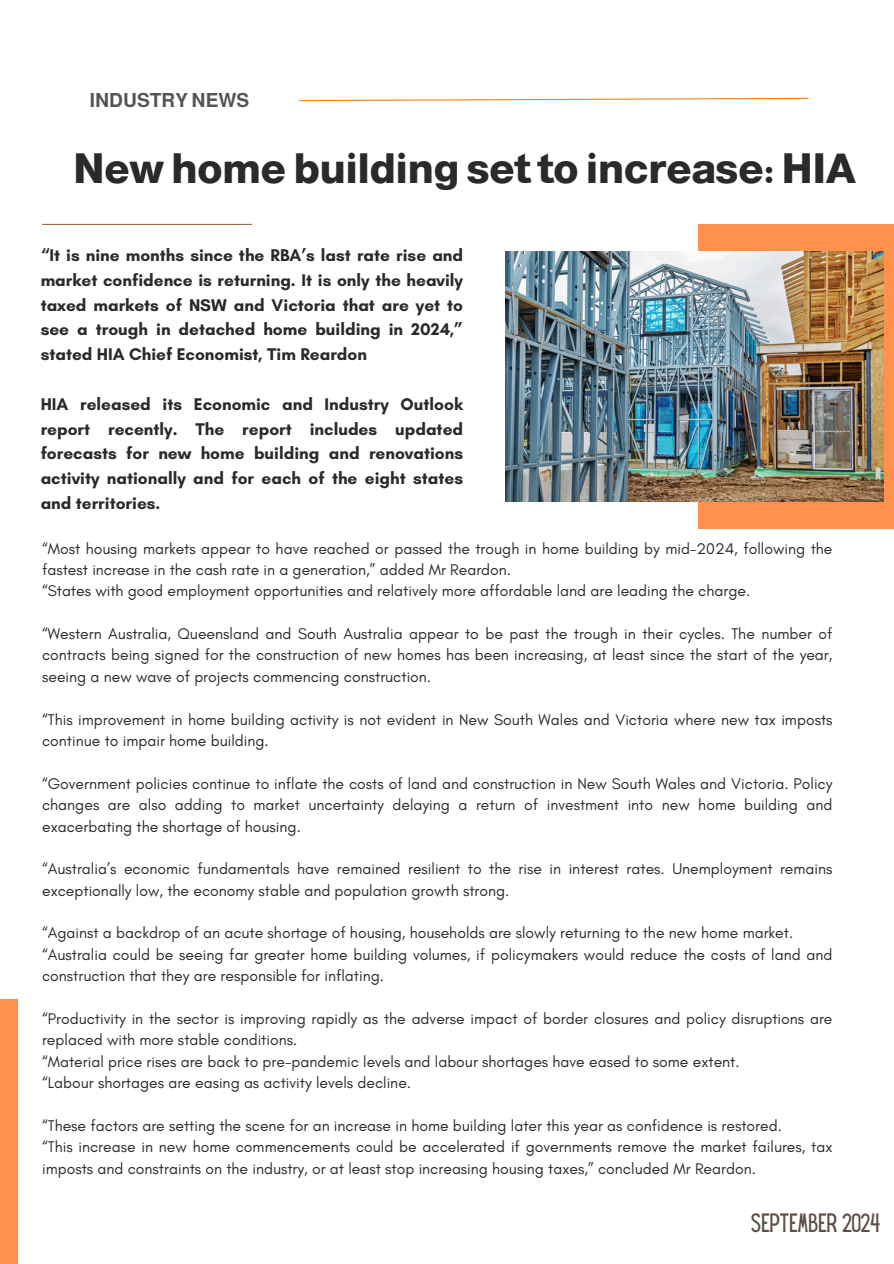
<style>
.page{position:relative;width:894px;height:1264px;background:#fff}
.page>*{position:absolute;margin:0;border:0;box-sizing:border-box;transform-origin:0 0}
.t1{font:800 41.25px "Almarai";color:#2b2a2a}
.t2{font:23.1px "Hey Gotcha";color:#5d4d46}
.t3{font:700 19.5px "Almarai";color:#545454}
.t4{font:700 17.25px/24.8px "Glacial Indifference";color:#2b2a2a;text-align:justify}
.t5{font:15.75px/21.3px "Glacial Indifference";color:#2b2a2a}
</style>
<div class="page">
<div style="left:698px;top:224px;width:195px;height:304px;background:#ff914d"></div>
<svg style="left:299px;top:97px;width:510px;height:5px"></svg>
<hr style="left:42px;top:224px;width:210px;height:1px;background:#9b6c46">
<div style="left:0;top:998px;width:18px;height:265px;background:#ff914d"></div>
<img style="left:505px;top:252px;width:377px;height:249px">
<h1 class="t3" style="left:89px;top:90px;width:161px">INDUSTRY NEWS</h1>
<h4 class="t1" style="left:73px;top:146px;width:783px">New home building set to increase: HIA</h4>
<h4 class="t4" style="left:41px;top:243px;width:424px">“It is nine months since the RBA’s last rate rise and market confidence is returning. It is only the heavily taxed markets of NSW and Victoria that are yet to see a trough in detached home building in 2024,” stated HIA Chief Economist, Tim Reardon</h4>
<p class="t4" style="left:41px;top:391px;width:424px">HIA released its Economic and Industry Outlook report recently. The report includes updated forecasts for new home building and renovations activity nationally and for each of the eight states and territories.</p>
<p class="t5" style="left:42px;top:537px;width:791px">“Most housing markets appear to have reached or passed the trough in home building by mid-2024, following the fastest increase in the cash rate in a generation,” added Mr Reardon.</p>
<p class="t5" style="left:42px;top:580px;width:709px">“States with good employment opportunities and relatively more affordable land are leading the charge.</p>
<p class="t5" style="left:42px;top:623px;width:791px;text-align:justify">“Western Australia, Queensland and South Australia appear to be past the trough in their cycles. The number of contracts being signed for the construction of new homes has been increasing, at least since the start of the year, seeing a new wave of projects commencing construction.</p>
<p class="t5" style="left:42px;top:708px;width:791px">“This improvement in home building activity is not evident in New South Wales and Victoria where new tax imposts continue to impair home building.</p>
<p class="t5" style="left:42px;top:772px;width:791px;text-align:justify">“Government policies continue to inflate the costs of land and construction in New South Wales and Victoria. Policy changes are also adding to market uncertainty delaying a return of investment into new home building and exacerbating the shortage of housing.</p>
<p class="t5" style="left:42px;top:858px;width:791px">“Australia’s economic fundamentals have remained resilient to the rise in interest rates. Unemployment remains exceptionally low, the economy stable and population growth strong.</p>
<p class="t5" style="left:42px;top:922px;width:752px">“Against a backdrop of an acute shortage of housing, households are slowly returning to the new home market.</p>
<p class="t5" style="left:42px;top:943px;width:791px">“Australia could be seeing far greater home building volumes, if policymakers would reduce the costs of land and construction that they are responsible for inflating.</p>
<p class="t5" style="left:42px;top:1007px;width:791px">“Productivity in the sector is improving rapidly as the adverse impact of border closures and policy disruptions are replaced with more stable conditions.</p>
<p class="t5" style="left:42px;top:1050px;width:699px">“Material price rises are back to pre-pandemic levels and labour shortages have eased to some extent.</p>
<p class="t5" style="left:42px;top:1071px;width:370px">“Labour shortages are easing as activity levels decline.</p>
<p class="t5" style="left:42px;top:1114px;width:741px">“These factors are setting the scene for an increase in home building later this year as confidence is restored.</p>
<h2 class="t5" style="left:42px;top:1136px;width:791px">“This increase in new home commencements could be accelerated if governments remove the market failures, tax imposts and constraints on the industry, or at least stop increasing housing taxes,” concluded Mr Reardon.</h2>
<p class="t2" style="left:751px;top:1213px;width:130px">SEPTEMBER 2024</p>
</div>
